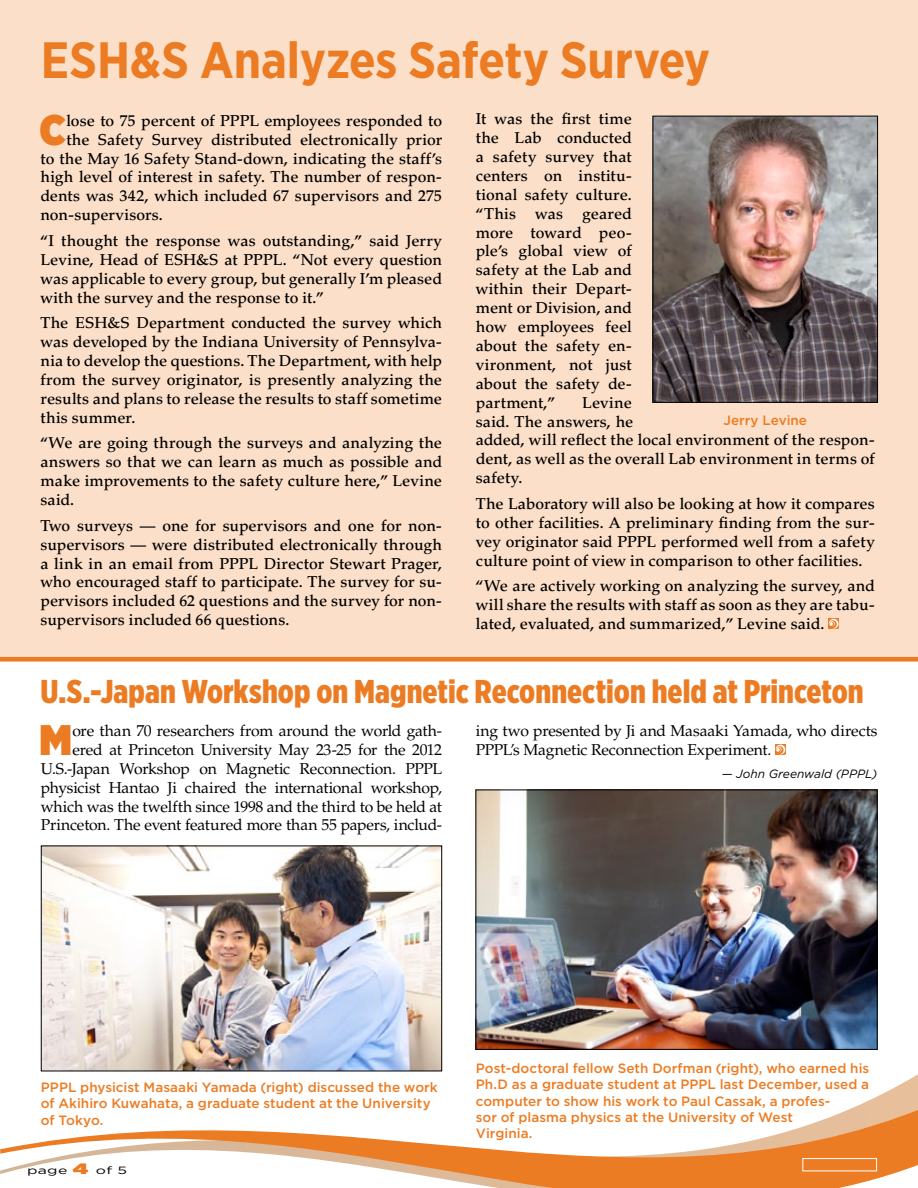
<style>
.page{position:relative;width:918px;height:1188px;background:#fff}
.page>*{position:absolute;margin:0;border:0;box-sizing:border-box;transform-origin:0 0}
.t1{font:700 51px "Gotham Narrow";letter-spacing:-.005em;color:#ec7c23}
.t2{font:900 42.75px "Gotham Narrow";color:#ec7c23}
.t3{font:900 33px "Gotham X Narrow";color:#ec7c23}
.t4{font:500 15.75px/18.9px "Palatino LT Std";color:#000;text-align:justify}
.t5{font:15.75px/18.9px "Palatino LT Std";letter-spacing:-.015em;color:#000;text-align:right}
.t6{font:500 13.5px/16.2px "Gotham";letter-spacing:.005em;color:#ec7c23}
.t7{font:italic 12px "Gotham";color:#000}
.t8{font:10.5px "Gotham";letter-spacing:.02em;color:#000;scale:1.5 1}
.s1{font-weight:900;font-size:15px;color:#ec7c23}
</style>
<div class="page">
<div style="left:0;top:0;width:918px;height:661px;background:#fcdfc8"></div>
<svg style="left:0;top:1079px;width:918px;height:109px"></svg>
<img style="left:43px;top:848px;width:397px;height:221px">
<hr style="left:0;top:657px;width:918px;height:4px;background:#ec7c23">
<svg style="left:775px;top:744px;width:11px;height:11px"></svg>
<svg style="left:776px;top:745px;width:9px;height:9px"></svg>
<img style="left:478px;top:792px;width:398px;height:256px">
<div style="left:476px;top:790px;width:402px;height:260px;border:1px solid #000"></div>
<svg style="left:828px;top:618px;width:11px;height:11px"></svg>
<svg style="left:829px;top:619px;width:10px;height:10px"></svg>
<img style="left:655px;top:118px;width:221px;height:283px">
<div style="left:653px;top:116px;width:225px;height:287px;border:1px solid #000"></div>
<div style="left:802px;top:1158px;width:75px;height:13px;border:1px solid #fff"></div>
<h1 class="t1" style="left:41px;top:28px;width:671px">ESH&amp;S Analyzes Safety Survey</h1>
<h2 class="t2" style="left:40px;top:101px;width:28px">C</h2>
<p class="t4" style="left:66px;top:111px;width:377px">lose to 75 percent of PPPL employees responded to</p>
<p class="t4" style="left:476px;top:110px;width:158px">It was the first time the Lab conducted a safety survey that centers on institu&shy;tional safety culture. “This was geared more toward peo&shy;ple’s global view of safety at the Lab and within their Depart&shy;ment or Division, and how employees feel about the safety en&shy;vironment, not just about the safety de&shy;partment,”</p>
<p class="t4" style="left:66px;top:130px;width:377px">the Safety Survey distributed electronically prior</p>
<p class="t4" style="left:40px;top:149px;width:403px">to the May 16 Safety Stand-down, indicating the staff’s</p>
<p class="t4" style="left:40px;top:168px;width:403px">high level of interest in safety. The number of respon-</p>
<p class="t4" style="left:40px;top:187px;width:403px">dents was 342, which included 67 supervisors and 275</p>
<p class="t4" style="left:40px;top:206px;width:124px">non-supervisors.</p>
<p class="t4" style="left:40px;top:231px;width:403px">“I thought the response was outstanding,” said Jerry Levine, Head of ESH&amp;S at PPPL. “Not every question was applicable to every group, but generally I’m pleased with the survey and the response to it.”</p>
<p class="t4" style="left:40px;top:314px;width:403px">The ESH&amp;S Department conducted the survey which was developed by the Indiana University of Pennsylva&shy;nia to develop the questions. The Department, with help from the survey originator, is presently analyzing the results and plans to release the results to staff sometime this summer.</p>
<p class="t4" style="left:40px;top:434px;width:403px">“We are going through the surveys and analyzing the answers so that we can learn as much as possible and make improvements to the safety culture here,” Levine said.</p>
<p class="t4" style="left:40px;top:516px;width:403px">Two surveys — one for supervisors and one for non&shy;supervisors — were distributed electronically through a link in an email from PPPL Director Stewart Prager, who encouraged staff to participate. The survey for su&shy;pervisors included 62 questions and the survey for non&shy;supervisors included 66 questions.</p>
<p class="t4" style="left:476px;top:393px;width:400px;text-align:left;text-indent:106px">Levine<br>said. The answers, he<br>added, will reflect the local environment of the respon&shy;dent, as well as the overall Lab environment in terms of safety.</p>
<p class="t4" style="left:476px;top:494px;width:401px">The Laboratory will also be looking at how it compares to other facilities. A preliminary finding from the sur&shy;vey originator said PPPL performed well from a safety culture point of view in comparison to other facilities.</p>
<p class="t4" style="left:476px;top:577px;width:401px">“We are actively working on analyzing the survey, and will share the results with staff as soon as they are tabu&shy;lated, evaluated, and summarized,” Levine said.</p>
<p class="t6" style="left:723px;top:412px;width:85px">Jerry Levine</p>
<h3 class="t3" style="left:40px;top:671px;width:825px">U.S.-Japan Workshop on Magnetic Reconnection held at Princeton</h3>
<p class="t5" style="left:41px;top:721px;width:403px">ore than 70 researchers from around the world gath&shy;ered at Princeton University May 23-25 for the 2012<br>U.S.-Japan Workshop on Magnetic Reconnection. PPPL physicist Hantao Ji chaired the international workshop, which was the twelfth since 1998 and the third to be held at Princeton. The event featured more than 55 papers, includ-</p>
<p class="t5" style="left:476px;top:721px;width:403px;text-align:left">ing two presented by Ji and Masaaki Yamada, who directs<br>PPPL’s Magnetic Reconnection Experiment.</p>
<h2 class="t2" style="left:39px;top:711px;width:34px">M</h2>
<p class="t7" style="left:722px;top:766px;width:157px">— John Greenwald (PPPL)</p>
<p class="t6" style="left:41px;top:1079px;width:398px">PPPL physicist Masaaki Yamada (right) discussed the work of Akihiro Kuwahata, a graduate student at the University of Tokyo.</p>
<p class="t8" style="left:27px;top:1163px;width:68px">page <span class="s1">4</span> of 5</p>
<p class="t6" style="left:476px;top:1060px;width:395px">Post-doctoral fellow Seth Dorfman (right), who earned his Ph.D as a graduate student at PPPL last December, used a computer to show his work to Paul Cassak, a profes-<br>sor of plasma physics at the University of West<br>Virginia.</p>
</div>
